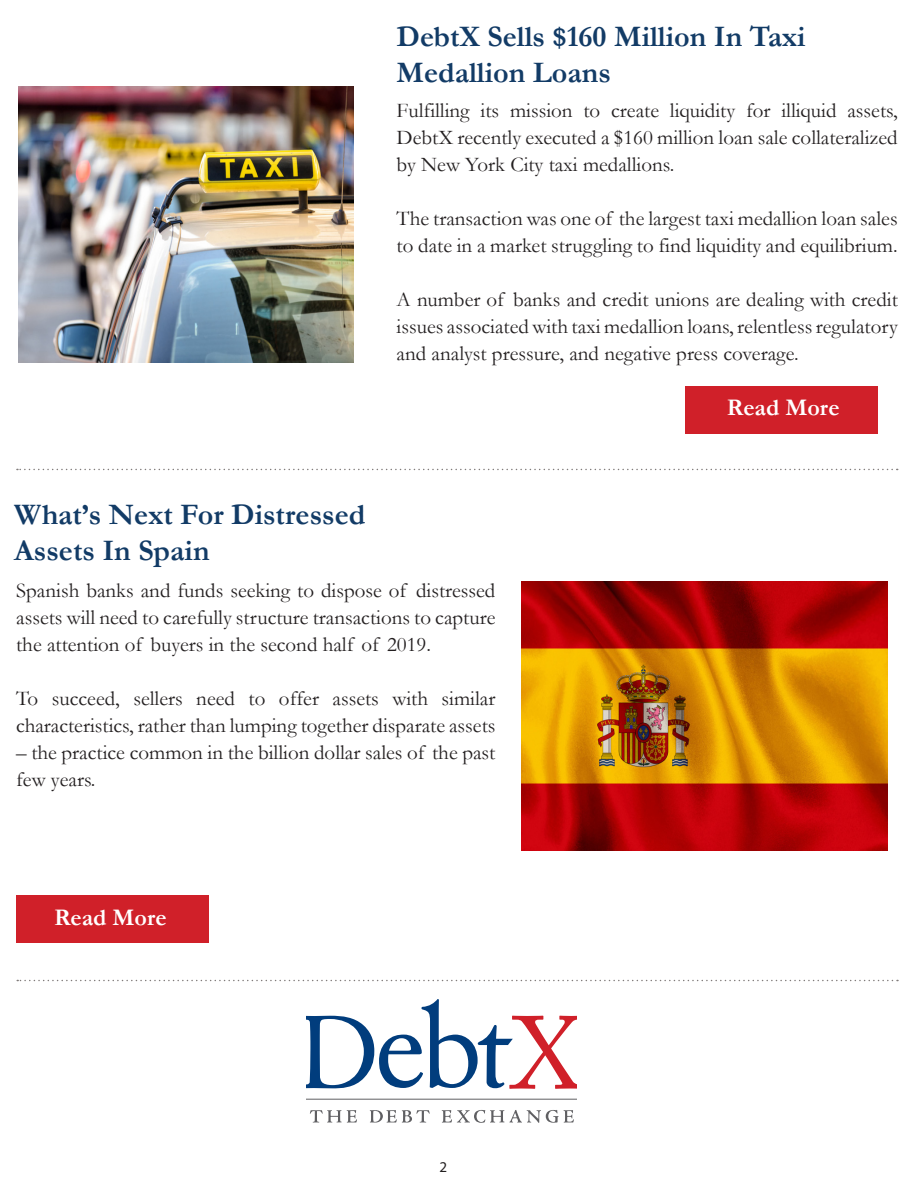
<style>
.page{position:relative;width:918px;height:1188px;background:#fff}
.page>*{position:absolute;margin:0;border:0;box-sizing:border-box;transform-origin:0 0}
.t1{font:700 30px/36px "Garamond";color:#123b66}
.t2{font:700 24px "Garamond";color:#fff}
.t3{font:21px/27px "Garamond";color:#231f20;text-align:justify}
.t4{font:15px "Myriad Pro";color:#231f20}
</style>
<div class="page">
<div style="left:686px;top:387px;width:192px;height:47px;background:#d02029"></div>
<svg style="left:17px;top:469px;width:881px;height:1px"></svg>
<div style="left:16px;top:895px;width:193px;height:48px;background:#d02029"></div>
<img style="left:522px;top:581px;width:366px;height:269px">
<img style="left:18px;top:87px;width:335px;height:276px">
<svg style="left:17px;top:980px;width:881px;height:1px"></svg>
<svg style="left:442px;top:1110px;width:132px;height:13px"></svg>
<svg style="left:310px;top:1110px;width:47px;height:13px"></svg>
<svg style="left:370px;top:1110px;width:60px;height:13px"></svg>
<hr style="left:307px;top:1099px;width:269px;height:1px;background:#5f5f62">
<svg style="left:307px;top:999px;width:269px;height:90px"></svg>
<p class="t1" style="left:397px;top:18px;width:411px">DebtX Sells $160 Million In Taxi<br>Medallion Loans</p>
<p class="t3" style="left:397px;top:97px;width:503px">Fulfilling its mission to create liquidity for illiquid assets, DebtX recently executed a $160 million loan sale collateralized by New York City taxi medallions.</p>
<p class="t3" style="left:397px;top:205px;width:503px">The transaction was one of the largest taxi medallion loan sales to date in a market struggling to find liquidity and equilibrium.</p>
<p class="t3" style="left:397px;top:286px;width:503px">A number of banks and credit unions are dealing with credit issues associated with taxi medallion loans, relentless regulatory and analyst pressure, and negative press coverage.</p>
<p class="t2" style="left:727px;top:391px;width:114px">Read More</p>
<p class="t1" style="left:14px;top:497px;width:353px">What’s Next For Distressed</p>
<p class="t1" style="left:14px;top:533px;width:197px">Assets In Spain</p>
<p class="t3" style="left:16px;top:576px;width:481px">Spanish banks and funds seeking to dispose of distressed assets will need to carefully structure transactions to capture the attention of buyers in the second half of 2019.</p>
<p class="t3" style="left:16px;top:684px;width:481px">To succeed, sellers need to offer assets with similar characteristics, rather than lumping together disparate assets</p>
<p class="t3" style="left:16px;top:738px;width:481px">– the practice common in the billion dollar sales of the past few years.</p>
<p class="t2" style="left:54px;top:901px;width:114px">Read More</p>
<p class="t4" style="left:440px;top:1158px;width:9px">2</p>
</div>
